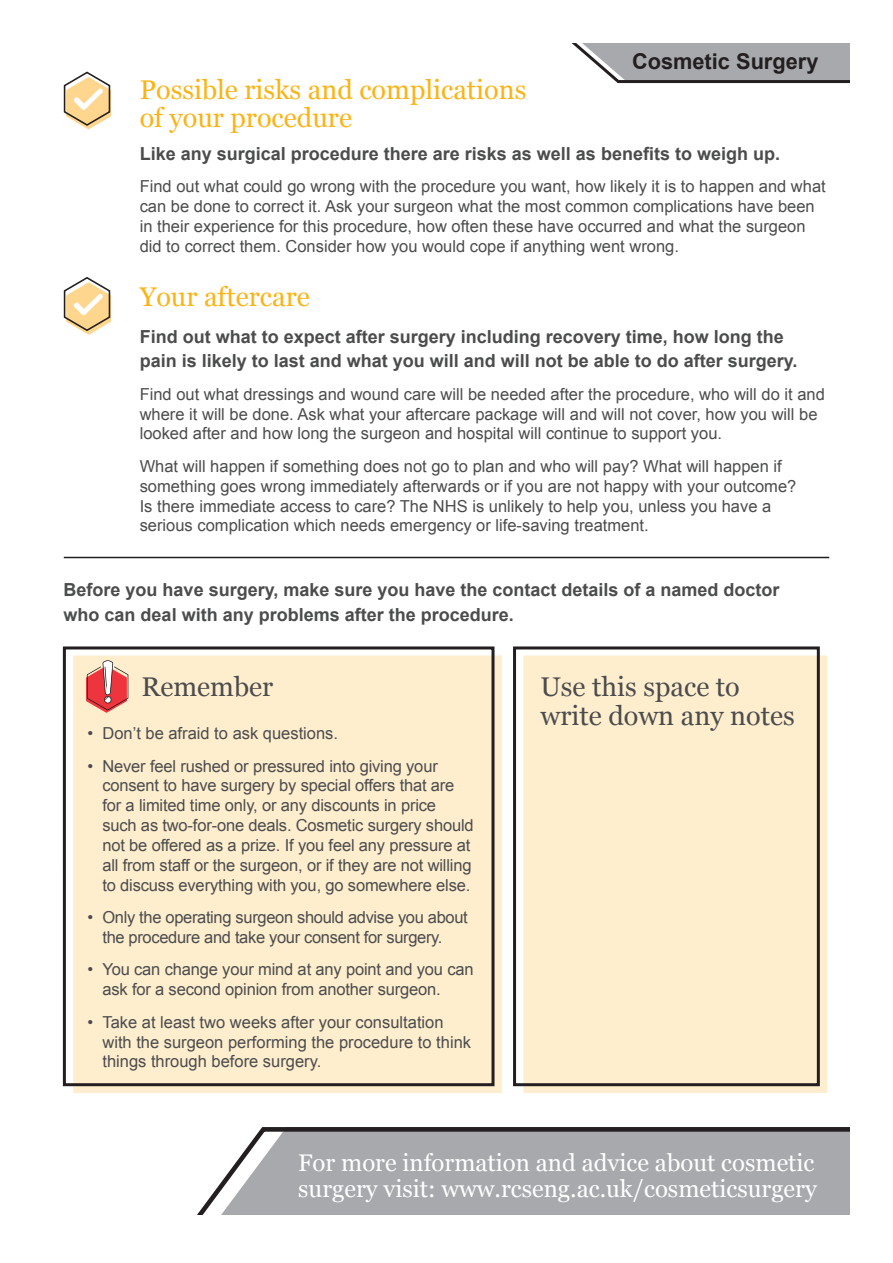
<style>
.page{position:relative;width:893px;height:1263px;background:#fff}
.page>*{position:absolute;margin:0;border:0;box-sizing:border-box;transform-origin:0 0}
.t1{font:27px/28.5px "Georgia";color:#fbb416}
.t2{font:27px/28.5px "Georgia";color:#4b4c4d}
.t3{font:24px "Georgia";color:#fff}
.t4{font:700 21.75px "Arial";color:#231f20}
.t5{font:700 18px/24px "Arial";color:#4b4c4d}
.t6{font:16.5px/19.8px "Arial";color:#4b4c4d}
.t7{font:16.5px/19.8px "Arial";letter-spacing:-.02em;color:#4b4c4d}
</style>
<div class="page">
<svg style="left:571px;top:43px;width:279px;height:41px;background:#a8a9ac"></svg>
<hr style="left:64px;top:557px;width:765px;height:1px;background:#231f20">
<div style="left:73px;top:655px;width:429px;height:438px;background:#feeece"></div>
<div style="left:63px;top:646px;width:431px;height:440px;border:3px solid #231f20"></div>
<svg style="left:86px;top:660px;width:42px;height:53px"></svg>
<div style="left:523px;top:655px;width:304px;height:438px;background:#feeece"></div>
<div style="left:513px;top:646px;width:307px;height:440px;border:3px solid #231f20"></div>
<svg style="left:197px;top:1127px;width:653px;height:88px;background:#a7a7ab"></svg>
<svg style="left:63px;top:71px;width:48px;height:58px"></svg>
<svg style="left:63px;top:277px;width:48px;height:58px"></svg>
<p class="t4" style="left:632px;top:47px;width:188px">Cosmetic Surgery</p>
<p class="t1" style="left:140px;top:74px;width:388px">Possible risks and complications of your procedure</p>
<p class="t5" style="left:140px;top:142px;width:642px">Like any surgical procedure there are risks as well as benefits to weigh up.</p>
<p class="t6" style="left:140px;top:177px;width:688px">Find out what could go wrong with the procedure you want, how likely it is to happen and what can be done to correct it. Ask your surgeon what the most common complications have been in their experience for this procedure, how often these have occurred and what the surgeon did to correct them. Consider how you would cope if anything went wrong.</p>
<p class="t1" style="left:140px;top:282px;width:172px">Your aftercare</p>
<p class="t5" style="left:140px;top:325px;width:659px">Find out what to expect after surgery including recovery time, how long the pain is likely to last and what you will and will not be able to do after surgery.</p>
<p class="t6" style="left:140px;top:384px;width:687px">Find out what dressings and wound care will be needed after the procedure, who will do it and where it will be done. Ask what your aftercare package will and will not cover, how you will be looked after and how long the surgeon and hospital will continue to support you.</p>
<p class="t6" style="left:140px;top:456px;width:658px">What will happen if something does not go to plan and who will pay? What will happen if something goes wrong immediately afterwards or if you are not happy with your outcome?<br>Is there immediate access to care? The NHS is unlikely to help you, unless you have a serious complication which needs emergency or life-saving treatment.</p>
<p class="t5" style="left:64px;top:578px;width:717px;line-height:25px">Before you have surgery, make sure you have the contact details of a named doctor who can deal with any problems after the procedure.</p>
<p class="t2" style="left:141px;top:671px;width:133px">Remember</p>
<p class="t6" style="left:87px;top:724px;width:252px">• Don’t be afraid to ask questions.</p>
<p class="t6" style="left:102px;top:756px;width:373px;text-indent:-15px">• Never feel rushed or pressured into giving your consent to have surgery by special offers that are for a limited time only, or any discounts in price such as two-for-one deals. Cosmetic surgery should not be offered as a prize. If you feel any pressure at all from staff or the surgeon, or if they are not willing to discuss everything with you, go somewhere else.</p>
<p class="t7" style="left:102px;top:907px;width:367px;text-indent:-15px">• Only the operating surgeon should advise you about the procedure and take your consent for surgery.</p>
<p class="t6" style="left:102px;top:960px;width:373px;text-indent:-15px">• You can change your mind at any point and you can ask for a second opinion from another surgeon.</p>
<p class="t6" style="left:102px;top:1012px;width:370px;text-indent:-15px">• Take at least two weeks after your consultation with the surgeon performing the procedure to think things through before surgery.</p>
<p class="t2" style="left:540px;top:671px;width:256px">Use this space to write down any notes</p>
<p class="t3" style="left:298px;top:1145px;width:518px">For more information and advice about osmetic</p>
<p class="t3" style="left:574px;top:1147px;width:322px">www.rcseng.ac.uk/cosmeticsu</p>
<p class="t3" style="left:298px;top:1171px;width:520px">surgery visit: www.rcseng.ac.uk/cosmeticsurgery</p>
</div>
